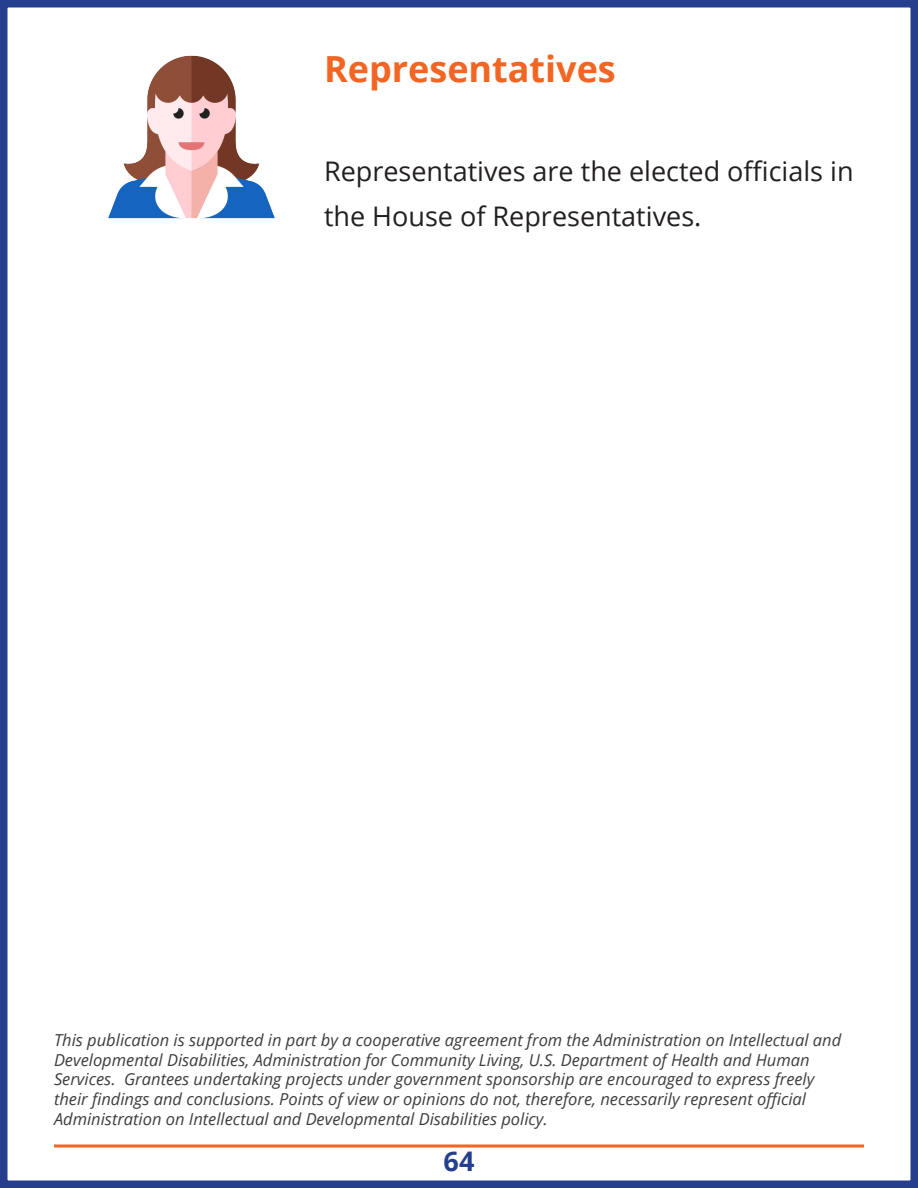
<style>
.page{position:relative;width:918px;height:1188px;background:#fff}
.page>*{position:absolute;margin:0;border:0;box-sizing:border-box;transform-origin:0 0}
.Header_Lv_2{font:700 36px "Open Sans";color:#f26522}
.Body_Text__P{font:27px/45px "Open Sans";color:#231f20}
.t1{font:700 27px "Open Sans";color:#253f8e}
.t2{font:italic 16.5px/19.8px "Open Sans";color:#3e3e3f}
</style>
<div class="page">
<div style="left:0;top:0;width:918px;height:1188px;border:8px solid #253f8e"></div>
<svg style="left:54px;top:1144px;width:810px;height:4px"></svg>
<img style="left:108px;top:55px;width:166px;height:164px">
<p class="Header_Lv_2" style="left:324px;top:43px;width:293px">Representatives</p>
<p class="Body_Text__P" style="left:324px;top:148px;width:531px">Representatives are the elected officials in the House of Representatives.</p>
<p class="t2" style="left:54px;top:1029px;width:789px">This publication is supported in part by a cooperative agreement from the Administration on Intellectual and Developmental Disabilities, Administration for Community Living, U.S. Department of Health and Human Services. Grantees undertaking projects under government sponsorship are encouraged to express freely their findings and conclusions. Points of view or opinions do not, therefore, necessarily represent official Administration on Intellectual and Developmental Disabilities policy.</p>
<h2 class="t1" style="left:444px;top:1142px;width:32px">64</h2>
</div>
